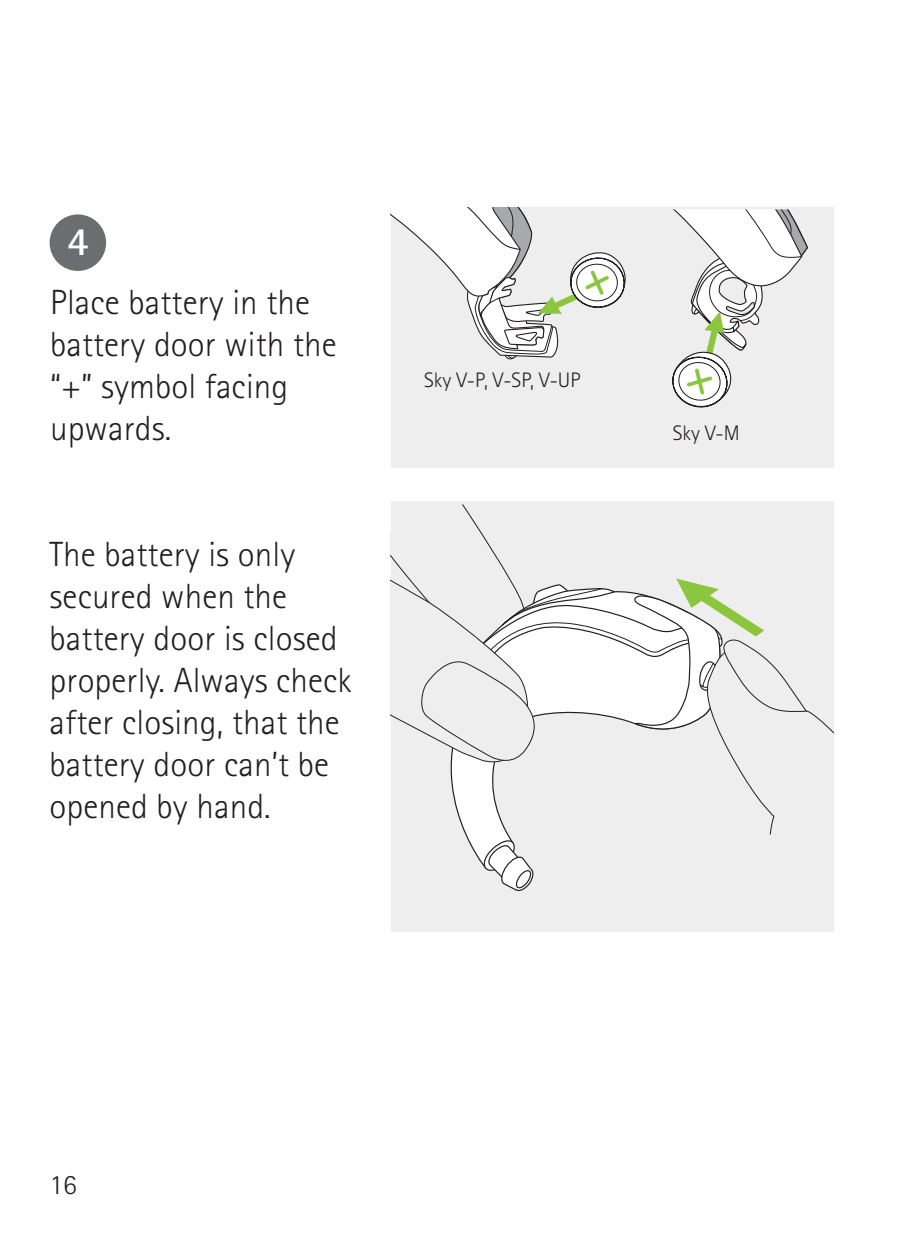
<style>
.page{position:relative;width:913px;height:1241px;background:#fff}
.page>*{position:absolute;margin:0;border:0;box-sizing:border-box;transform-origin:0 0}
.t1{font:700 40.25px "Rotis Sans Serif Pro";color:#fff}
.t2{font:300 35px/42px "Rotis Sans Serif Pro";letter-spacing:.005em;color:#231f20}
.t3{font:300 28px "Rotis Sans Serif Pro";color:#231f20}
.t4{font:300 21px "Rotis Sans Serif Pro";color:#231f20}
</style>
<div class="page">
<div style="left:50px;top:214px;width:56px;height:57px;background:#6c6d70;border-radius:50%"></div>
<div style="left:391px;top:207px;width:442px;height:261px;background:#eeeeef"></div>
<svg style="left:391px;top:207px;width:417px;height:201px"></svg>
<div style="left:391px;top:501px;width:442px;height:430px;background:#eeeeef"></div>
<svg style="left:391px;top:504px;width:442px;height:387px"></svg>
<p class="t1" style="left:67px;top:216px;width:23px">4</p>
<p class="t2" style="left:50px;top:281px;width:288px">Place battery in the battery door with the “+” symbol facing upwards.</p>
<p class="t2" style="left:50px;top:533px;width:304px">The battery is only secured when the battery door is closed properly. Always check after closing, that the battery door can’t be opened by hand.</p>
<p class="t4" style="left:424px;top:368px;width:158px">Sky V-P, V-SP, V-UP</p>
<p class="t4" style="left:673px;top:421px;width:68px">Sky V-M</p>
<p class="t3" style="left:50px;top:1168px;width:28px">16</p>
</div>
